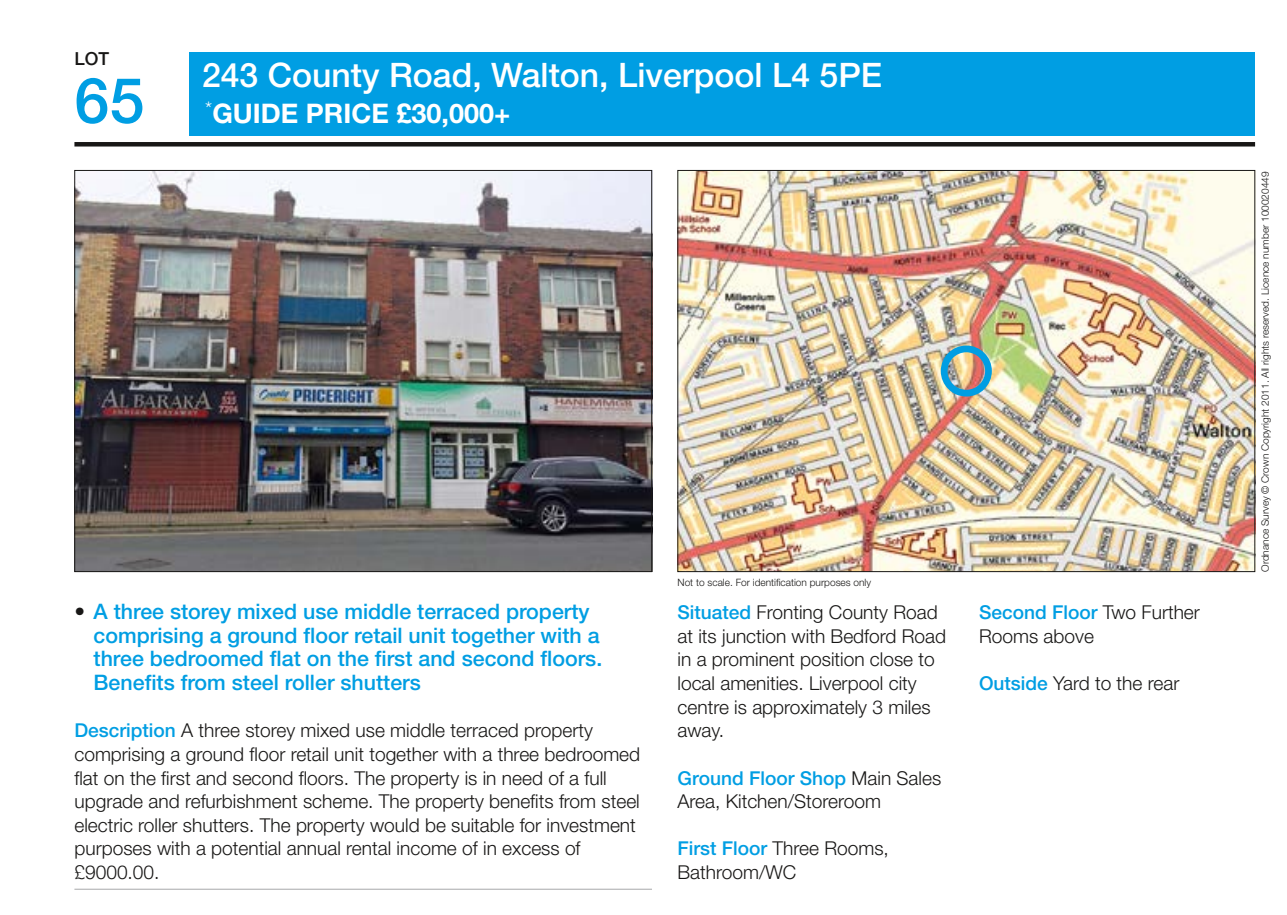
<style>
.page{position:relative;width:1287px;height:915px;background:#fff}
.page>*{position:absolute;margin:0;border:0;box-sizing:border-box;transform-origin:0 0}
.t1{font:500 63px "Helvetica Neue LT Std";color:#009ee3}
.t2{font:500 33.75px "Helvetica Neue LT Std";color:#fff}
.t3{font:700 27px "Helvetica Neue LT Std";color:#fff}
.t4{font:500 21.38px/23.6px "Helvetica Neue LT Std";color:#009ee3}
.t5{font:300 19.12px/23.6px "Helvetica Neue LT Std";color:#181716}
.t6{font:500 18px "Helvetica Neue LT Std";color:#181716}
.t7{font:300 10.12px "Helvetica Neue LT Std";color:#181716}
.s1{color:#181716}
.s2{font-weight:500;color:#009ee3}
</style>
<div class="page">
<div style="left:189px;top:52px;width:1065px;height:83px;background:#009ee3"></div>
<hr style="left:74px;top:142px;width:1180px;height:4px;background:#181716">
<img style="left:679px;top:172px;width:573px;height:398px">
<img style="left:76px;top:172px;width:574px;height:398px">
<hr style="left:74px;top:888px;width:578px;height:2px;background:#b1b2b3">
<div style="left:940px;top:345px;width:51px;height:51px;border:7px solid #009ee3;border-radius:50%"></div>
<p class="t6" style="left:74px;top:48px;width:36px">LOT</p>
<h1 class="t1" style="left:74px;top:63px;width:72px">65</h1>
<h2 class="t2" style="left:202px;top:55px;width:681px">243 County Road, Walton, Liverpool L4 5PE</h2>
<h3 class="t3" style="left:205px;top:97px;width:306px"><sup>*</sup>GUIDE PRICE £30,000+</h3>
<p class="t4" style="left:94px;top:599px;width:510px;text-indent:-19px"><span class="s1">•</span> A three storey mixed use middle terraced property comprising a ground floor retail unit together with a three bedroomed flat on the first and second floors.<br>Benefits from steel roller shutters</p>
<p class="t5" style="left:74px;top:718px;width:567px"><span class="s2">Description</span> A three storey mixed use middle terraced property comprising a ground floor retail unit together with a three bedroomed flat on the first and second floors. The property is in need of a full upgrade and refurbishment scheme. The property benefits from steel electric roller shutters. The property would be suitable for investment purposes with a potential annual rental income of in excess of £9000.00.</p>
<p class="t7" style="left:677px;top:576px;width:195px">Not to scale. For identification purposes only</p>
<p class="t5" style="left:677px;top:600px;width:270px"><span class="s2">Situated</span> Fronting County Road at its junction with Bedford Road in a prominent position close to local amenities. Liverpool city centre is approximately 3 miles away.</p>
<p class="t5" style="left:677px;top:765px;width:265px"><span class="s2">Ground Floor Shop</span> Main Sales<br>Area, Kitchen/Storeroom</p>
<p class="t5" style="left:677px;top:836px;width:213px"><span class="s2">First Floor</span> Three Rooms,<br>Bathroom/WC</p>
<p class="t5" style="left:978px;top:600px;width:222px"><span class="s2">Second Floor</span> Two Further<br>Rooms above</p>
<p class="t5" style="left:978px;top:671px;width:202px"><span class="s2">Outside</span> Yard to the rear</p>
<p class="t7" style="left:1258px;top:572px;width:402px;rotate:-90deg">Ordnance Survey © Crown Copyright 2011. All rights reserved. Licence number 100020449</p>
</div>
